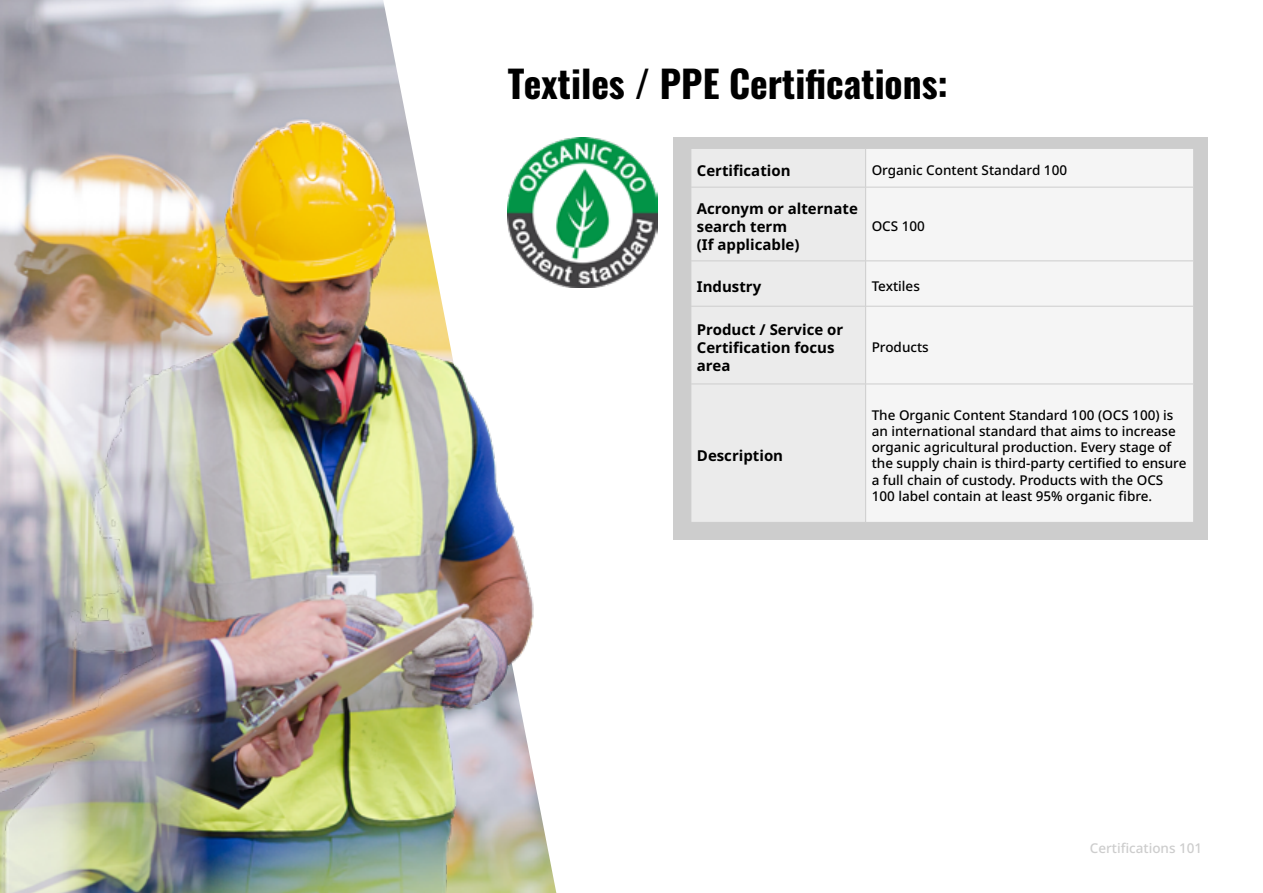
<style>
.page{position:relative;width:1263px;height:893px;background:#fff}
.page>*{position:absolute;margin:0;border:0;box-sizing:border-box;transform-origin:0 0}
.t1{font:700 37.5px "Oswald";color:#000}
.t2{font:700 15px/18px "Noto Sans";color:#000}
.t3{font:500 13.5px/16.2px "Noto Sans";color:#000}
.t4{font:500 13.5px "Noto Sans";color:#cdcdcd}
</style>
<div class="page">
<img style="left:0;top:0;width:601px;height:893px">
<div style="left:673px;top:137px;width:535px;height:403px;background:#cdcdcd"></div>
<div style="left:691px;top:149px;width:174px;height:373px;background:#ebebeb"></div>
<div style="left:866px;top:149px;width:327px;height:373px;background:#f5f5f5"></div>
<hr style="left:690px;top:187px;width:176px;height:1px;background:#cdcdcd">
<hr style="left:866px;top:187px;width:328px;height:1px;background:#cdcdcd">
<hr style="left:690px;top:260px;width:176px;height:1px;background:#cdcdcd">
<hr style="left:866px;top:260px;width:328px;height:1px;background:#cdcdcd">
<hr style="left:690px;top:306px;width:176px;height:1px;background:#cdcdcd">
<hr style="left:866px;top:306px;width:328px;height:1px;background:#cdcdcd">
<hr style="left:690px;top:384px;width:176px;height:1px;background:#cdcdcd">
<hr style="left:866px;top:384px;width:328px;height:1px;background:#cdcdcd">
<img style="left:508px;top:137px;width:150px;height:150px">
<h1 class="t1" style="left:508px;top:64px;width:442px">Textiles / PPE Certifications:</h1>
<p class="t2" style="left:697px;top:162px;width:95px">Certification</p>
<p class="t3" style="left:872px;top:162px;width:197px">Organic Content Standard 100</p>
<p class="t2" style="left:697px;top:200px;width:162px">Acronym or alternate search term<br>(If applicable)</p>
<p class="t3" style="left:872px;top:219px;width:55px">OCS 100</p>
<p class="t2" style="left:697px;top:277px;width:66px">Industry</p>
<p class="t3" style="left:872px;top:278px;width:50px">Textiles</p>
<p class="t2" style="left:697px;top:321px;width:148px">Product / Service or<br>Certification focus area</p>
<p class="t3" style="left:872px;top:340px;width:59px">Products</p>
<p class="t2" style="left:697px;top:447px;width:88px">Description</p>
<p class="t3" style="left:872px;top:407px;width:316px">The Organic Content Standard 100 (OCS 100) is an international standard that aims to increase organic agricultural production. Every stage of the supply chain is third-party certified to ensure a full chain of custody. Products with the OCS 100 label contain at least 95% organic fibre.</p>
<p class="t4" style="left:1090px;top:839px;width:114px">Certifications 101</p>
</div>
